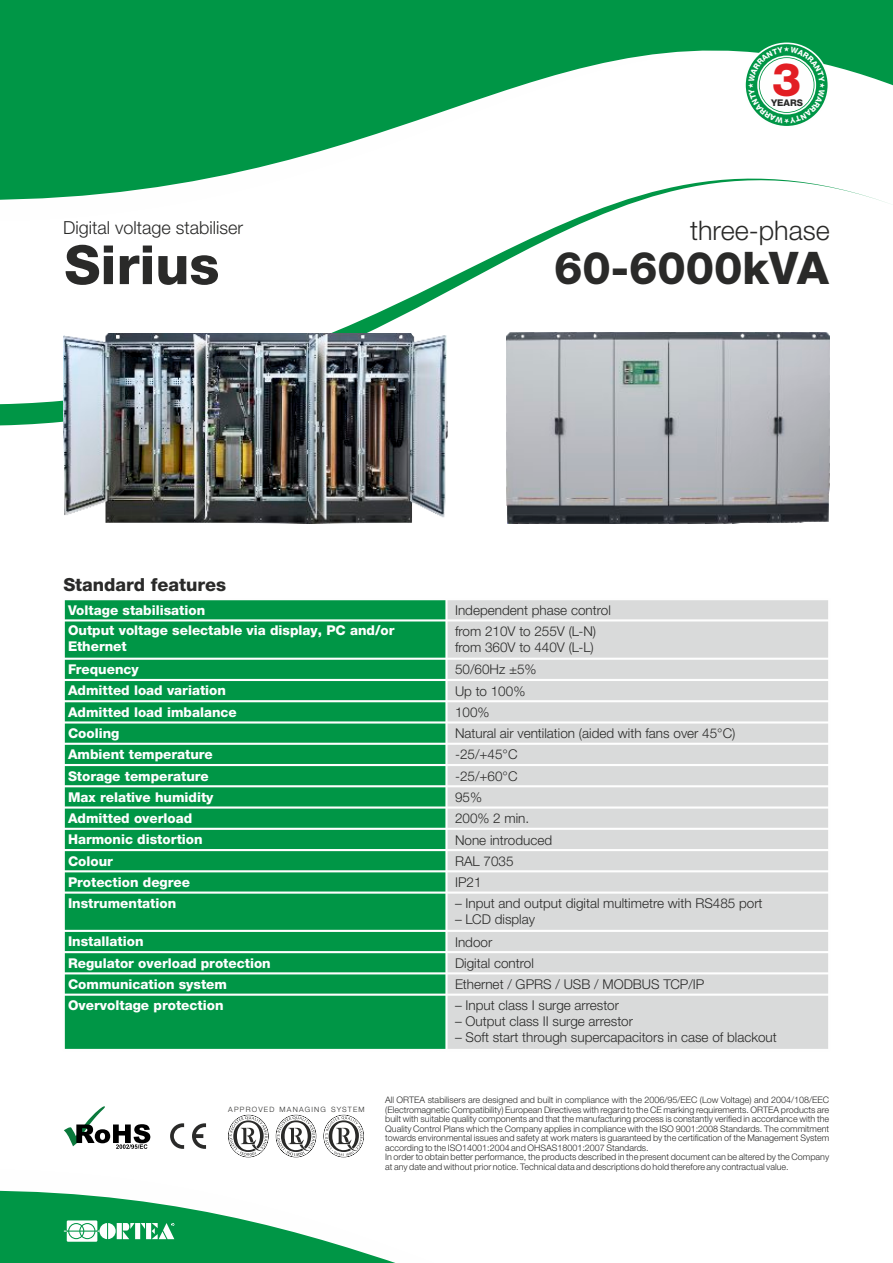
<style>
.page{position:relative;width:893px;height:1263px;background:#fff}
.page>*{position:absolute;margin:0;border:0;box-sizing:border-box;transform-origin:0 0}
.t1{font:800 54px "Helvetica Neue LTW1 G";color:#2a2a29}
.t2{font:800 46.2px "Helvetica Neue LTW1 G";color:#e21e23}
.t3{font:800 45px "Helvetica Neue LTW1 G";color:#2a2a29}
.t4{font:300 27px "Helvetica Neue LTW1 G";color:#2a2a29}
.t5{font:300 18px "Helvetica Neue LTW1 G";color:#2a2a29}
.t6{font:800 18px "Helvetica Neue LTW1 G";color:#2a2a29}
.t7{font:300 13.5px/15.9px "Helvetica Neue LTW1 G";color:#2a2a29}
.t8{font:800 13.5px/16px "Helvetica Neue LTW1 G";color:#fefefe}
.t9{font:800 9.3px "Helvetica Neue LTW1 G";color:#2a2a29}
.t10{font:300 9px/9.6px "Helvetica Neue LTW1 G";color:#2a2a29}
.t11{font:300 7.35px "Helvetica Neue LTW1 G";letter-spacing:.165em;color:#2a2a29}
.t12{font:700 2.4px "News Gothic BT";color:#fefefe}
</style>
<div class="page">
<svg style="left:0;top:1191px;width:395px;height:72px"></svg>
<div style="left:0;top:0;width:893px;height:73px;background:#009646"></div>
<svg style="left:0;top:73px;width:893px;height:353px"></svg>
<svg style="left:170px;top:1123px;width:14px;height:26px"></svg>
<svg style="left:192px;top:1123px;width:14px;height:26px"></svg>
<svg style="left:64px;top:1106px;width:86px;height:43px"></svg>
<svg style="left:228px;top:1115px;width:41px;height:42px"></svg>
<svg style="left:323px;top:1115px;width:41px;height:42px"></svg>
<svg style="left:276px;top:1115px;width:40px;height:42px"></svg>
<div style="left:64px;top:599px;width:382px;height:21px;background:#009646"></div>
<div style="left:446px;top:599px;width:383px;height:21px;background:#d9dada"></div>
<div style="left:64px;top:620px;width:382px;height:39px;background:#009646"></div>
<div style="left:446px;top:620px;width:383px;height:39px;background:#d9dada"></div>
<div style="left:64px;top:659px;width:382px;height:21px;background:#009646"></div>
<div style="left:446px;top:659px;width:383px;height:21px;background:#d9dada"></div>
<div style="left:64px;top:680px;width:382px;height:21px;background:#009646"></div>
<div style="left:446px;top:680px;width:383px;height:21px;background:#d9dada"></div>
<div style="left:64px;top:701px;width:382px;height:21px;background:#009646"></div>
<div style="left:446px;top:701px;width:383px;height:21px;background:#d9dada"></div>
<div style="left:64px;top:722px;width:382px;height:22px;background:#009646"></div>
<div style="left:446px;top:722px;width:383px;height:22px;background:#d9dada"></div>
<div style="left:64px;top:744px;width:382px;height:21px;background:#009646"></div>
<div style="left:446px;top:744px;width:383px;height:21px;background:#d9dada"></div>
<div style="left:64px;top:765px;width:382px;height:21px;background:#009646"></div>
<div style="left:446px;top:765px;width:383px;height:21px;background:#d9dada"></div>
<div style="left:64px;top:786px;width:382px;height:21px;background:#009646"></div>
<div style="left:446px;top:786px;width:383px;height:21px;background:#d9dada"></div>
<div style="left:64px;top:807px;width:382px;height:22px;background:#009646"></div>
<div style="left:446px;top:807px;width:383px;height:22px;background:#d9dada"></div>
<div style="left:64px;top:829px;width:382px;height:21px;background:#009646"></div>
<div style="left:446px;top:829px;width:383px;height:21px;background:#d9dada"></div>
<div style="left:64px;top:850px;width:382px;height:21px;background:#009646"></div>
<div style="left:446px;top:850px;width:383px;height:21px;background:#d9dada"></div>
<div style="left:64px;top:871px;width:382px;height:21px;background:#009646"></div>
<div style="left:446px;top:871px;width:383px;height:21px;background:#d9dada"></div>
<div style="left:64px;top:892px;width:382px;height:39px;background:#009646"></div>
<div style="left:446px;top:892px;width:383px;height:39px;background:#d9dada"></div>
<div style="left:64px;top:931px;width:382px;height:21px;background:#009646"></div>
<div style="left:446px;top:931px;width:383px;height:21px;background:#d9dada"></div>
<div style="left:64px;top:952px;width:382px;height:21px;background:#009646"></div>
<div style="left:446px;top:952px;width:383px;height:21px;background:#d9dada"></div>
<div style="left:64px;top:973px;width:382px;height:22px;background:#009646"></div>
<div style="left:446px;top:973px;width:383px;height:22px;background:#d9dada"></div>
<div style="left:64px;top:995px;width:382px;height:55px;background:#009646"></div>
<div style="left:446px;top:995px;width:383px;height:55px;background:#d9dada"></div>
<hr style="left:63px;top:598px;width:2px;height:453px;background:#fefefe">
<hr style="left:445px;top:598px;width:3px;height:453px;background:#fefefe">
<hr style="left:828px;top:598px;width:2px;height:453px;background:#fefefe">
<hr style="left:63px;top:1049px;width:767px;height:2px;background:#fefefe">
<hr style="left:63px;top:993px;width:767px;height:3px;background:#fefefe">
<hr style="left:63px;top:972px;width:767px;height:2px;background:#fefefe">
<hr style="left:63px;top:951px;width:767px;height:2px;background:#fefefe">
<hr style="left:63px;top:930px;width:767px;height:2px;background:#fefefe">
<hr style="left:63px;top:891px;width:767px;height:3px;background:#fefefe">
<hr style="left:63px;top:870px;width:767px;height:2px;background:#fefefe">
<hr style="left:63px;top:849px;width:767px;height:2px;background:#fefefe">
<hr style="left:63px;top:828px;width:767px;height:2px;background:#fefefe">
<hr style="left:63px;top:806px;width:767px;height:3px;background:#fefefe">
<hr style="left:63px;top:785px;width:767px;height:2px;background:#fefefe">
<hr style="left:63px;top:764px;width:767px;height:2px;background:#fefefe">
<hr style="left:63px;top:743px;width:767px;height:2px;background:#fefefe">
<hr style="left:63px;top:721px;width:767px;height:2px;background:#fefefe">
<hr style="left:63px;top:700px;width:767px;height:2px;background:#fefefe">
<hr style="left:63px;top:679px;width:767px;height:2px;background:#fefefe">
<hr style="left:63px;top:658px;width:767px;height:2px;background:#fefefe">
<hr style="left:63px;top:619px;width:767px;height:2px;background:#fefefe">
<hr style="left:63px;top:598px;width:767px;height:2px;background:#fefefe">
<img style="left:64px;top:334px;width:384px;height:189px">
<img style="left:507px;top:332px;width:322px;height:192px">
<svg style="left:744px;top:43px;width:85px;height:85px"></svg>
<div style="left:746px;top:44px;width:81px;height:82px;background:#009646;border-radius:50%"></div>
<svg style="left:748px;top:46px;width:77px;height:78px"></svg>
<h2 class="t2" style="left:772px;top:63px;width:31px">3</h2>
<p class="t9" style="left:771px;top:99px;width:33px">YEARS</p>
<h3 class="t5" style="left:63px;top:221px;width:182px">Digital voltage stabiliser</h3>
<h3 class="t4" style="left:690px;top:221px;width:141px">three-phase</h3>
<h1 class="t1" style="left:64px;top:246px;width:157px">Sirius</h1>
<h3 class="t3" style="left:554px;top:252px;width:276px">60-6000kVA</h3>
<h3 class="t6" style="left:63px;top:578px;width:164px">Standard features</h3>
<h3 class="t8" style="left:68px;top:604px;width:139px">Voltage stabilisation</h3>
<h3 class="t7" style="left:455px;top:604px;width:157px">Independent phase control</h3>
<h3 class="t8" style="left:68px;top:624px;width:328px">Output voltage selectable via display, PC and/or<br>Ethernet</h3>
<h3 class="t7" style="left:455px;top:625px;width:143px">from 210V to 255V (L-N) from 360V to 440V (L-L)</h3>
<h3 class="t8" style="left:68px;top:663px;width:72px">Frequency</h3>
<h3 class="t7" style="left:455px;top:664px;width:83px">50/60Hz ±5%</h3>
<h3 class="t8" style="left:68px;top:684px;width:160px">Admitted load variation</h3>
<h3 class="t7" style="left:455px;top:685px;width:72px">Up to 100%</h3>
<h3 class="t8" style="left:68px;top:706px;width:170px">Admitted load imbalance</h3>
<h3 class="t7" style="left:455px;top:706px;width:36px">100%</h3>
<h3 class="t8" style="left:68px;top:727px;width:53px">Cooling</h3>
<h3 class="t7" style="left:455px;top:727px;width:282px">Natural air ventilation (aided with fans over 45°C)</h3>
<h3 class="t8" style="left:68px;top:748px;width:146px">Ambient temperature</h3>
<h3 class="t7" style="left:455px;top:749px;width:64px">-25/+45°C</h3>
<h3 class="t8" style="left:68px;top:769px;width:142px">Storage temperature</h3>
<h3 class="t7" style="left:455px;top:770px;width:64px">-25/+60°C</h3>
<h3 class="t8" style="left:68px;top:791px;width:147px">Max relative humidity</h3>
<h3 class="t7" style="left:455px;top:791px;width:29px">95%</h3>
<h3 class="t8" style="left:68px;top:812px;width:126px">Admitted overload</h3>
<h3 class="t7" style="left:455px;top:812px;width:76px">200% 2 min.</h3>
<h3 class="t8" style="left:68px;top:833px;width:136px">Harmonic distortion</h3>
<h3 class="t7" style="left:455px;top:834px;width:99px">None introduced</h3>
<h3 class="t8" style="left:68px;top:855px;width:46px">Colour</h3>
<h3 class="t7" style="left:455px;top:855px;width:60px">RAL 7035</h3>
<h3 class="t8" style="left:68px;top:876px;width:124px">Protection degree</h3>
<h3 class="t7" style="left:455px;top:876px;width:28px">IP21</h3>
<h3 class="t8" style="left:68px;top:897px;width:110px">Instrumentation</h3>
<h3 class="t7" style="left:455px;top:897px;width:309px">– Input and output digital multimetre with RS485 port</h3>
<h3 class="t7" style="left:455px;top:913px;width:82px">– LCD display</h3>
<h3 class="t8" style="left:68px;top:935px;width:77px">Installation</h3>
<h3 class="t7" style="left:455px;top:936px;width:39px">Indoor</h3>
<h3 class="t8" style="left:68px;top:957px;width:204px">Regulator overload protection</h3>
<h3 class="t7" style="left:455px;top:957px;width:80px">Digital control</h3>
<h3 class="t8" style="left:68px;top:978px;width:161px">Communication system</h3>
<h3 class="t7" style="left:455px;top:978px;width:251px">Ethernet / GPRS / USB / MODBUS TCP/IP</h3>
<h3 class="t8" style="left:68px;top:999px;width:157px">Overvoltage protection</h3>
<h3 class="t7" style="left:455px;top:999px;width:166px">– Input class I surge arrestor</h3>
<h3 class="t7" style="left:455px;top:1015px;width:180px">– Output class II surge arrestor</h3>
<h3 class="t7" style="left:455px;top:1031px;width:323px">– Soft start through supercapacitors in case of blackout</h3>
<p class="t12" style="left:172px;top:1223px;width:3px">R</p>
<p class="t11" style="left:228px;top:1106px;width:138px">APPROVED MANAGING SYSTEM</p>
<p class="t10" style="left:385px;top:1096px;width:445px">All ORTEA stabilisers are designed and built in compliance with the 2006/95/EEC (Low Voltage) and 2004/108/EEC (Electromagnetic Compatibility) European Directives with regard to the CE marking requirements. ORTEA products are built with suitable quality components and that the manufacturing process is constantly verified in accordance with the Quality Control Plans which the Company applies in compliance with the ISO 9001:2008 Standards. The commitment towards environmental issues and safety at work maters is guaranteed by the certification of the Management System according to the ISO14001:2004 and OHSAS18001:2007 Standards.<br>In order to obtain better performance, the products described in the present document can be altered by the Company at any date and without prior notice. Technical data and descriptions do hold therefore any contractual value.</p>
</div>
